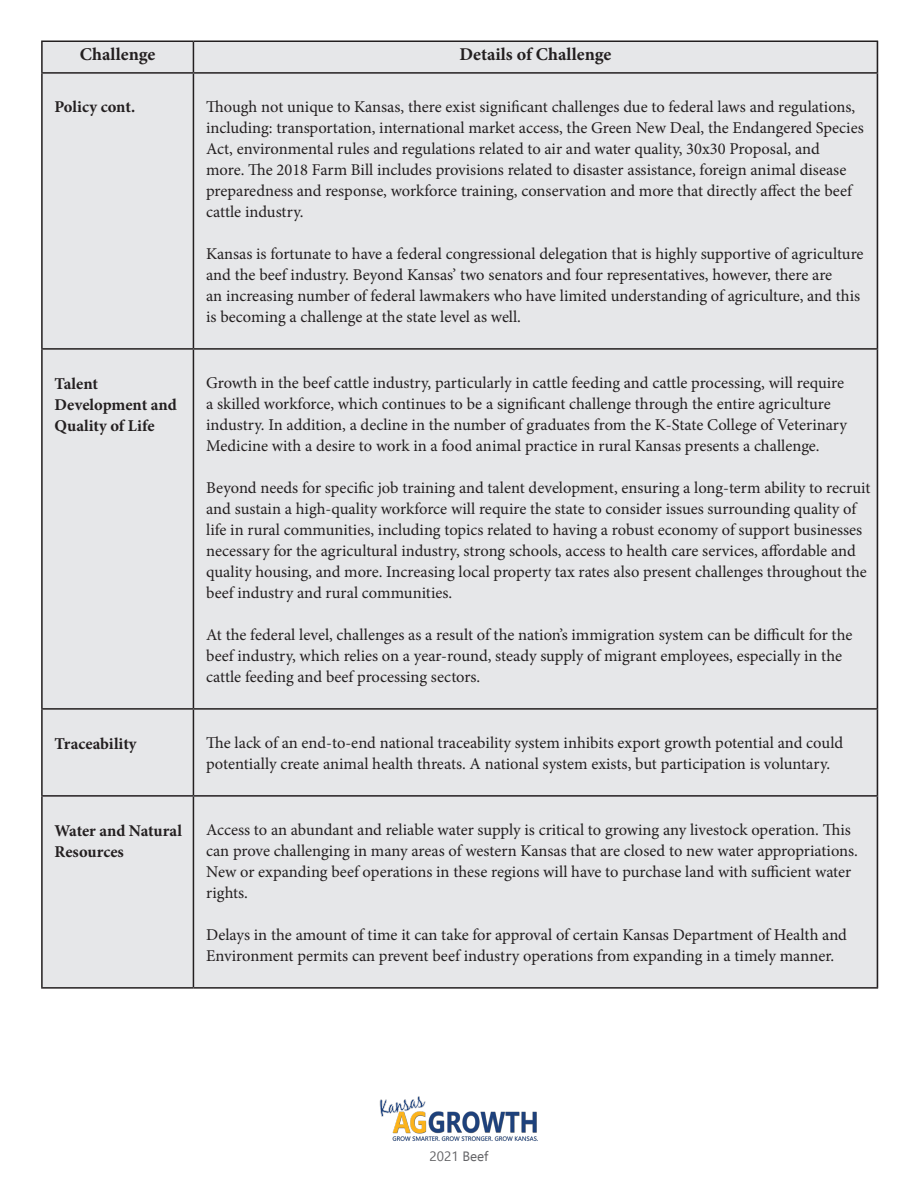
<style>
.page{position:relative;width:918px;height:1188px;background:#fff}
.page>*{position:absolute;margin:0;border:0;box-sizing:border-box;transform-origin:0 0}
.t1{font:700 18px "Minion Pro";color:#231f20}
.t2{font:16.5px/21px "Minion Pro";color:#231f20}
.t3{font:700 16.5px/21px "Minion Pro";letter-spacing:-.005em;color:#231f20}
.t4{font:13.5px "Ebrima";color:#636366}
</style>
<div class="page">
<div style="left:41px;top:42px;width:837px;height:946px;background:#e6e7e9"></div>
<hr style="left:41px;top:40px;width:152px;height:2px;background:#231f20">
<hr style="left:41px;top:42px;width:2px;height:30px;background:#231f20">
<hr style="left:193px;top:40px;width:685px;height:2px;background:#231f20">
<hr style="left:193px;top:42px;width:1px;height:30px;background:#231f20">
<hr style="left:877px;top:42px;width:1px;height:30px;background:#231f20">
<hr style="left:41px;top:72px;width:152px;height:2px;background:#231f20">
<hr style="left:41px;top:74px;width:2px;height:274px;background:#231f20">
<hr style="left:193px;top:72px;width:685px;height:2px;background:#231f20">
<hr style="left:193px;top:74px;width:1px;height:274px;background:#231f20">
<hr style="left:877px;top:74px;width:1px;height:274px;background:#231f20">
<hr style="left:41px;top:348px;width:152px;height:2px;background:#231f20">
<hr style="left:41px;top:350px;width:2px;height:358px;background:#231f20">
<hr style="left:193px;top:348px;width:685px;height:2px;background:#231f20">
<hr style="left:193px;top:350px;width:1px;height:358px;background:#231f20">
<hr style="left:877px;top:350px;width:1px;height:358px;background:#231f20">
<hr style="left:41px;top:708px;width:152px;height:2px;background:#231f20">
<hr style="left:41px;top:710px;width:2px;height:85px;background:#231f20">
<hr style="left:193px;top:708px;width:685px;height:2px;background:#231f20">
<hr style="left:193px;top:710px;width:1px;height:85px;background:#231f20">
<hr style="left:877px;top:710px;width:1px;height:85px;background:#231f20">
<hr style="left:41px;top:795px;width:152px;height:2px;background:#231f20">
<hr style="left:41px;top:797px;width:2px;height:190px;background:#231f20">
<hr style="left:193px;top:795px;width:685px;height:2px;background:#231f20">
<hr style="left:193px;top:797px;width:1px;height:190px;background:#231f20">
<hr style="left:877px;top:797px;width:1px;height:190px;background:#231f20">
<hr style="left:41px;top:987px;width:152px;height:2px;background:#231f20">
<hr style="left:193px;top:987px;width:685px;height:2px;background:#231f20">
<img style="left:379px;top:1096px;width:159px;height:45px">
<p class="t1" style="left:80px;top:42px;width:77px">Challenge</p>
<p class="t1" style="left:459px;top:42px;width:154px">Details of Challenge</p>
<p class="t3" style="left:55px;top:96px;width:82px">Policy cont.</p>
<p class="t2" style="left:206px;top:96px;width:659px">Though not unique to Kansas, there exist significant challenges due to federal laws and regulations, including: transportation, international market access, the Green New Deal, the Endangered Species Act, environmental rules and regulations related to air and water quality, 30x30 Proposal, and<br>more. The 2018 Farm Bill includes provisions related to disaster assistance, foreign animal disease preparedness and response, workforce training, conservation and more that directly affect the beef cattle industry.</p>
<p class="t2" style="left:206px;top:243px;width:659px">Kansas is fortunate to have a federal congressional delegation that is highly supportive of agriculture and the beef industry. Beyond Kansas’ two senators and four representatives, however, there are</p>
<p class="t2" style="left:206px;top:285px;width:655px">an increasing number of federal lawmakers who have limited understanding of agriculture, and this is becoming a challenge at the state level as well.</p>
<p class="t3" style="left:55px;top:373px;width:45px">Talent</p>
<p class="t3" style="left:55px;top:394px;width:124px">Development and<br>Quality of Life</p>
<p class="t2" style="left:206px;top:372px;width:642px">Growth in the beef cattle industry, particularly in cattle feeding and cattle processing, will require a skilled workforce, which continues to be a significant challenge through the entire agriculture industry. In addition, a decline in the number of graduates from the K-State College of Veterinary Medicine with a desire to work in a food animal practice in rural Kansas presents a challenge.</p>
<p class="t2" style="left:206px;top:477px;width:666px">Beyond needs for specific job training and talent development, ensuring a long-term ability to recruit and sustain a high-quality workforce will require the state to consider issues surrounding quality of life in rural communities, including topics related to having a robust economy of support businesses necessary for the agricultural industry, strong schools, access to health care services, affordable and quality housing, and more. Increasing local property tax rates also present challenges throughout the beef industry and rural communities.</p>
<p class="t2" style="left:206px;top:624px;width:648px">At the federal level, challenges as a result of the nation’s immigration system can be difficult for the beef industry, which relies on a year-round, steady supply of migrant employees, especially in the cattle feeding and beef processing sectors.</p>
<p class="t3" style="left:55px;top:733px;width:83px">Traceability</p>
<p class="t2" style="left:206px;top:732px;width:639px">The lack of an end-to-end national traceability system inhibits export growth potential and could potentially create animal health threats. A national system exists, but participation is voluntary.</p>
<p class="t3" style="left:55px;top:820px;width:129px">Water and Natural<br>Resources</p>
<p class="t2" style="left:206px;top:819px;width:653px">Access to an abundant and reliable water supply is critical to growing any livestock operation. This can prove challenging in many areas of western Kansas that are closed to new water appropriations.<br>New or expanding beef operations in these regions will have to purchase land with sufficient water rights.</p>
<p class="t2" style="left:206px;top:924px;width:642px">Delays in the amount of time it can take for approval of certain Kansas Department of Health and<br>Environment permits can prevent beef industry operations from expanding in a timely manner.</p>
<p class="t4" style="left:430px;top:1146px;width:60px">2021 Beef</p>
</div>
